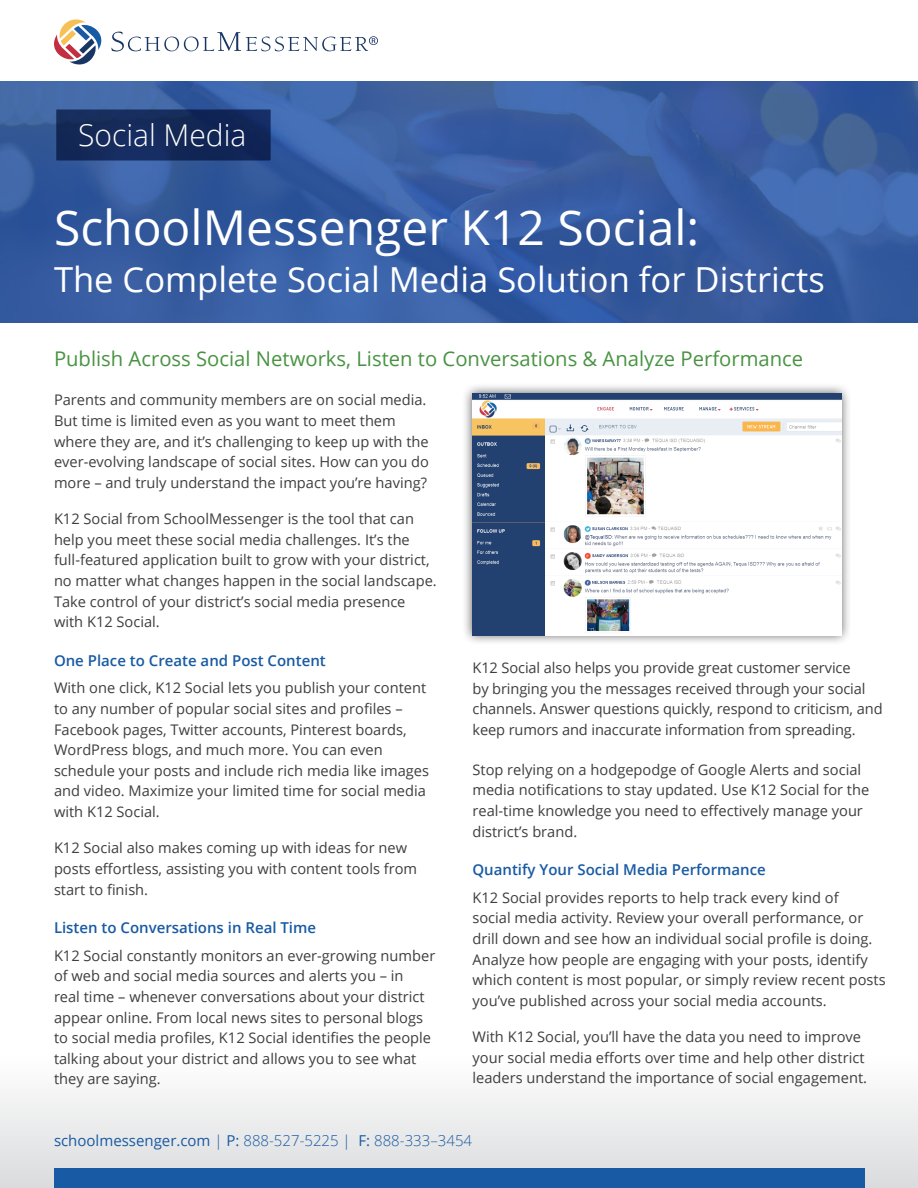
<style>
.page{position:relative;width:918px;height:1188px;background:#fff}
.page>*{position:absolute;margin:0;border:0;box-sizing:border-box;transform-origin:0 0}
.Page_Heading{font:48px "Open Sans";color:#fff}
.Page_Heading-2{font:34.5px "Open Sans";color:#fff}
.t1{font:300 30px "Open Sans";color:#fff}
.t2{font:20.25px "Open Sans";color:#489342}
.Paragraph_Heading{font:600 15px "Open Sans";color:#185aa3}
.t3{font:300 15px "Open Sans";color:#185aa3}
.Body_Copy{font:14.7px/20.7px "Open Sans";color:#3e3e3f}
.s1{font-weight:400}
</style>
<div class="page">
<div style="left:0;top:1058px;width:918px;height:130px;background:linear-gradient(to bottom,#fefefe,#dadbdd)"></div>
<svg style="left:54px;top:19px;width:48px;height:46px"></svg>
<svg style="left:111px;top:32px;width:267px;height:19px"></svg>
<img style="left:0;top:81px;width:918px;height:242px">
<svg style="left:55px;top:108px;width:217px;height:54px;background:#162c5e"></svg>
<div style="left:462px;top:383px;width:390px;height:262px;background:#231f20;opacity:.75"></div>
<img style="left:472px;top:394px;width:369px;height:241px">
<div style="left:54px;top:1168px;width:811px;height:20px;background:#185aa3"></div>
<p class="t1" style="left:78px;top:114px;width:170px">Social Media</p>
<p class="Page_Heading" style="left:54px;top:195px;width:647px">SchoolMessenger K12 Social:</p>
<p class="Page_Heading-2" style="left:54px;top:255px;width:772px">The Complete Social Media Solution for Districts</p>
<p class="t2" style="left:54px;top:345px;width:751px">Publish Across Social Networks, Listen to Conversations &amp; Analyze Performance</p>
<p class="Body_Copy" style="left:54px;top:389px;width:376px">Parents and community members are on social media.<br>But time is limited even as you want to meet them where they are, and it’s challenging to keep up with the ever-evolving landscape of social sites. How can you do more – and truly understand the impact you’re having?</p>
<p class="Body_Copy" style="left:54px;top:508px;width:384px">K12 Social from SchoolMessenger is the tool that can help you meet these social media challenges. It’s the full-featured application built to grow with your district, no matter what changes happen in the social landscape.<br>Take control of your district’s social media presence with K12 Social.</p>
<p class="Paragraph_Heading" style="left:54px;top:650px;width:273px">One Place to Create and Post Content</p>
<p class="Body_Copy" style="left:54px;top:677px;width:377px">With one click, K12 Social lets you publish your content to any number of popular social sites and profiles – Facebook pages, Twitter accounts, Pinterest boards, WordPress blogs, and much more. You can even schedule your posts and include rich media like images and video. Maximize your limited time for social media with K12 Social.</p>
<p class="Body_Copy" style="left:54px;top:837px;width:365px">K12 Social also makes coming up with ideas for new posts effortless, assisting you with content tools from start to finish.</p>
<p class="Paragraph_Heading" style="left:54px;top:918px;width:264px">Listen to Conversations in Real Time</p>
<p class="Body_Copy" style="left:54px;top:945px;width:383px">K12 Social constantly monitors an ever-growing number of web and social media sources and alerts you – in<br>real time – whenever conversations about your district appear online. From local news sites to personal blogs to social media profiles, K12 Social identifies the people talking about your district and allows you to see what they are saying.</p>
<p class="Body_Copy" style="left:472px;top:657px;width:412px">K12 Social also helps you provide great customer service<br>by bringing you the messages received through your social channels. Answer questions quickly, respond to criticism, and keep rumors and inaccurate information from spreading.</p>
<p class="Body_Copy" style="left:472px;top:759px;width:398px">Stop relying on a hodgepodge of Google Alerts and social media notifications to stay updated. Use K12 Social for the real-time knowledge you need to effectively manage your district’s brand.</p>
<p class="Paragraph_Heading" style="left:472px;top:860px;width:295px">Quantify Your Social Media Performance</p>
<p class="Body_Copy" style="left:472px;top:887px;width:415px">K12 Social provides reports to help track every kind of<br>social media activity. Review your overall performance, or drill down and see how an individual social profile is doing.<br>Analyze how people are engaging with your posts, identify which content is most popular, or simply review recent posts you’ve published across your social media accounts.</p>
<p class="Body_Copy" style="left:472px;top:1026px;width:396px">With K12 Social, you’ll have the data you need to improve your social media efforts over time and help other district leaders understand the importance of social engagement.</p>
<p class="t3" style="left:54px;top:1130px;width:420px"><span class="s1">schoolmessenger.com</span> | <span class="s1">P:</span> 888-527-5225 | <span class="s1">F:</span> 888-333–3454</p>
</div>
